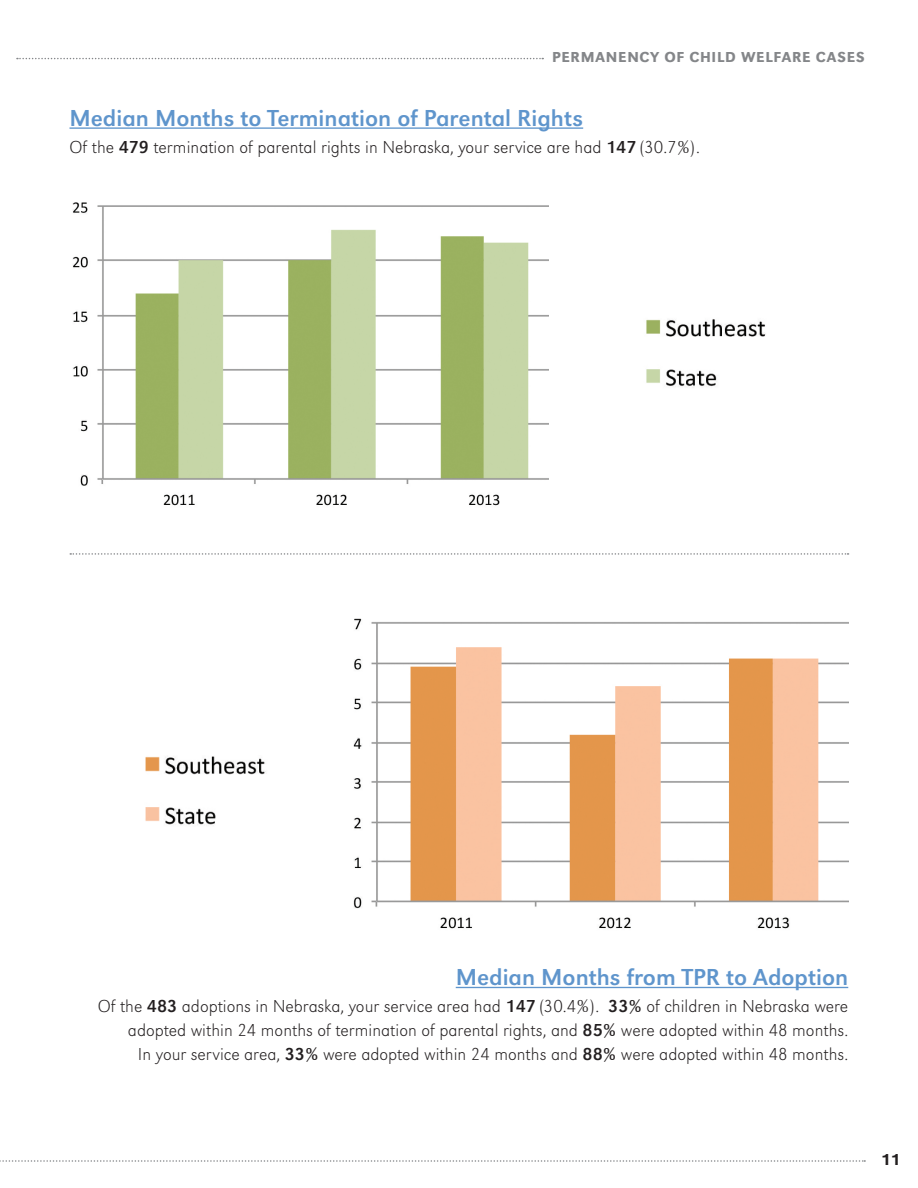
<style>
.page{position:relative;width:918px;height:1188px;background:#fff}
.page>*{position:absolute;margin:0;border:0;box-sizing:border-box;transform-origin:0 0}
.t1{font:24px "URW Grotesk";color:#5f95cc}
.t2{font:300 expanded 18px/24px "URW Grotesk";color:#231f20;text-align:right}
.t3{font:500 16.5px "URW Grotesk";color:#231f20}
.t4{font:500 15px "URW Grotesk";letter-spacing:.05em;color:#848689}
.s1{font-weight:400;font-stretch:normal}
</style>
<div class="page">
<svg style="left:0;top:1160px;width:865px;height:2px"></svg>
<svg style="left:17px;top:58px;width:526px;height:1px"></svg>
<hr style="left:69px;top:127px;width:514px;height:2px;background:#5f95cc">
<img style="left:72px;top:202px;width:476px;height:304px">
<img style="left:646px;top:319px;width:120px;height:69px">
<img style="left:353px;top:618px;width:495px;height:311px">
<img style="left:145px;top:756px;width:121px;height:69px">
<svg style="left:70px;top:553px;width:779px;height:2px"></svg>
<hr style="left:456px;top:987px;width:392px;height:1px;background:#5f95cc">
<p class="t4" style="left:552px;top:48px;width:314px">PERMANENCY OF CHILD WELFARE CASES</p>
<h1 class="t1" style="left:69px;top:104px;width:515px">Median Months to Termination of Parental Rights</h1>
<p class="t2" style="left:69px;top:135px;width:632px">Of the <span class="s1">479</span> termination of parental rights in Nebraska, your service are had <span class="s1">147</span> (30.7%).</p>
<h1 class="t1" style="left:456px;top:964px;width:394px">Median Months from TPR to Adoption</h1>
<p class="t2" style="left:98px;top:994px;width:752px">Of the <span class="s1">483</span> adoptions in Nebraska, your service area had <span class="s1">147</span> (30.4%). <span class="s1">33%</span> of children in Nebraska were adopted within 24 months of termination of parental rights, and <span class="s1">85%</span> were adopted within 48 months.<br>In your service area, <span class="s1">33%</span> were adopted within 24 months and <span class="s1">88%</span> were adopted within 48 months.</p>
<p class="t3" style="left:881px;top:1149px;width:21px">11</p>
</div>
